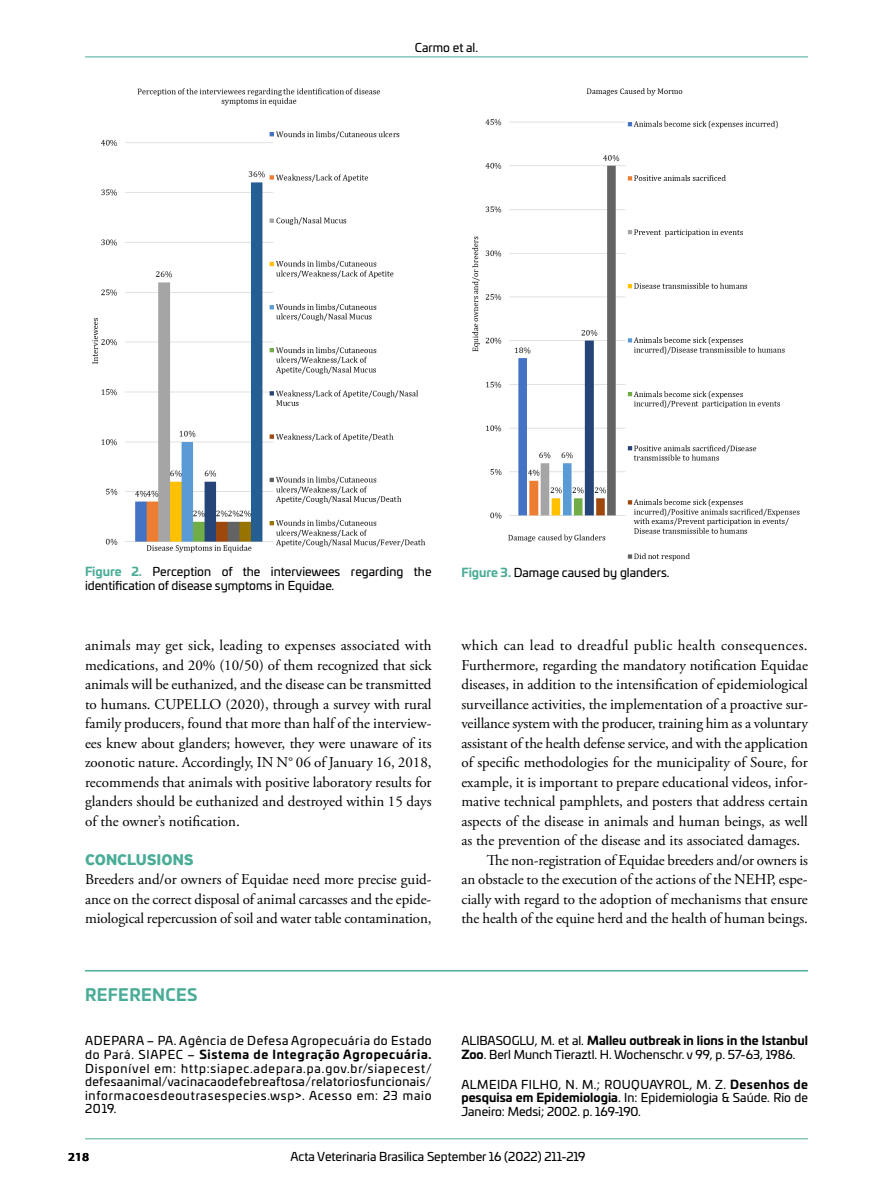
<style>
.page{position:relative;width:893px;height:1191px;background:#fff}
.page>*{position:absolute;margin:0;border:0;box-sizing:border-box;transform-origin:0 0}
.t1{font:700 16.5px "PF Highway Sans Pro";color:#49ac97}
.t2{font:700 16.5px "Univia Pro";letter-spacing:.02em;color:#49ac97}
.t3{font:15px/19.5px "Adobe Garamond Pro";color:#000;text-align:justify}
.t4{font:15px "Adobe Garamond Pro";letter-spacing:.03em;color:#000}
.t5{font:12px/13.5px "Univia Pro";color:#000;text-align:justify}
.t6{font:700 12px "PF Agora Sans Pro";color:#000}
.s1{font-weight:700;color:#49ac97}
.s2{font-weight:700}
</style>
<div class="page">
<hr style="left:85px;top:57px;width:723px;height:1px;background:#49ac97">
<hr style="left:85px;top:1138px;width:723px;height:1px;background:#49ac97">
<hr style="left:85px;top:970px;width:723px;height:1px;background:#49ac97">
<img style="left:92px;top:88px;width:333px;height:465px">
<img style="left:472px;top:88px;width:327px;height:472px">
<p class="t5" style="left:415px;top:40px;width:65px">Carmo et al.</p>
<p class="t5" style="left:85px;top:563px;width:348px;line-height:14.4px"><span class="s1">Figure 2.</span> Perception of the interviewees regarding the identification of disease symptoms in Equidae.</p>
<p class="t5" style="left:461px;top:565px;width:210px"><span class="s1">Figure 3.</span> Damage caused by glanders.</p>
<p class="t3" style="left:85px;top:636px;width:348px">animals may get sick, leading to expenses associated with medications, and 20% (10/50) of them recognized that sick animals will be euthanized, and the disease can be transmitted to humans. CUPELLO (2020), through a survey with rural family producers, found that more than half of the interview&shy;ees knew about glanders; however, they were unaware of its zoonotic nature. Accordingly, IN N° 06 of January 16, 2018, recommends that animals with positive laboratory results for glanders should be euthanized and destroyed within 15 days of the owner’s notification.</p>
<p class="t1" style="left:85px;top:849px;width:110px">CONCLUSIONS</p>
<p class="t3" style="left:85px;top:870px;width:348px">Breeders and/or owners of Equidae need more precise guid&shy;ance on the correct disposal of animal carcasses and the epide&shy;miological repercussion of soil and water table contamination,</p>
<p class="t2" style="left:85px;top:981px;width:114px">REFERENCES</p>
<p class="t4" style="left:461px;top:636px;width:348px">which can lead to dreadful public health consequences.</p>
<p class="t3" style="left:461px;top:655px;width:348px">Furthermore, regarding the mandatory notification Equidae</p>
<p class="t3" style="left:461px;top:675px;width:348px">diseases, in addition to the intensification of epidemiological</p>
<p class="t3" style="left:461px;top:694px;width:348px">surveillance activities, the implementation of a proactive sur-</p>
<p class="t3" style="left:461px;top:714px;width:348px">veillance system with the producer, training him as a voluntary</p>
<p class="t3" style="left:461px;top:733px;width:348px">assistant of the health defense service, and with the application</p>
<p class="t3" style="left:461px;top:753px;width:348px">of specific methodologies for the municipality of Soure, for</p>
<p class="t3" style="left:461px;top:772px;width:348px">example, it is important to prepare educational videos, infor-</p>
<p class="t3" style="left:461px;top:792px;width:348px">mative technical pamphlets, and posters that address certain</p>
<p class="t3" style="left:461px;top:811px;width:348px">aspects of the disease in animals and human beings, as well</p>
<p class="t3" style="left:461px;top:831px;width:340px">as the prevention of the disease and its associated damages.</p>
<p class="t3" style="left:487px;top:850px;width:322px">The non-registration of Equidae breeders and/or owners is</p>
<p class="t3" style="left:461px;top:870px;width:348px">an obstacle to the execution of the actions of the NEHP, espe-</p>
<p class="t3" style="left:461px;top:889px;width:348px">cially with regard to the adoption of mechanisms that ensure</p>
<p class="t3" style="left:461px;top:909px;width:348px">the health of the equine herd and the health of human beings.</p>
<p class="t5" style="left:85px;top:1033px;width:348px">ADEPARA – PA. Agência de Defesa Agropecuária do Estado do Pará. SIAPEC – <span class="s2">Sistema de Integração Agropecuária.<br></span>Disponível em: http:siapec.adepara.pa.gov.br/siapecest/ defesaanimal/vacinacaodefebreaftosa/relatoriosfuncionais/ informacoesdeoutrasespecies.wsp&gt;. Acesso em: 23 maio 2019.</p>
<p class="t5" style="left:461px;top:1033px;width:348px">ALIBASOGLU, M. et al. <span class="s2">Malleu outbreak in lions in the Istanbul<br>Zoo</span>. Berl Munch Tieraztl. H. Wochenschr. v 99, p. 57-63, 1986.</p>
<p class="t5" style="left:461px;top:1076px;width:348px">ALMEIDA FILHO, N. M.; ROUQUAYROL, M. Z. <span class="s2">Desenhos de pesquisa em Epidemiologia</span>. In: Epidemiologia &amp; Saúde. Rio de Janeiro: Medsi; 2002. p. 169-190.</p>
<p class="t6" style="left:68px;top:1148px;width:23px">218</p>
<p class="t5" style="left:290px;top:1149px;width:297px">Acta Veterinaria Brasilica September 16 (2022) 211-219</p>
</div>
